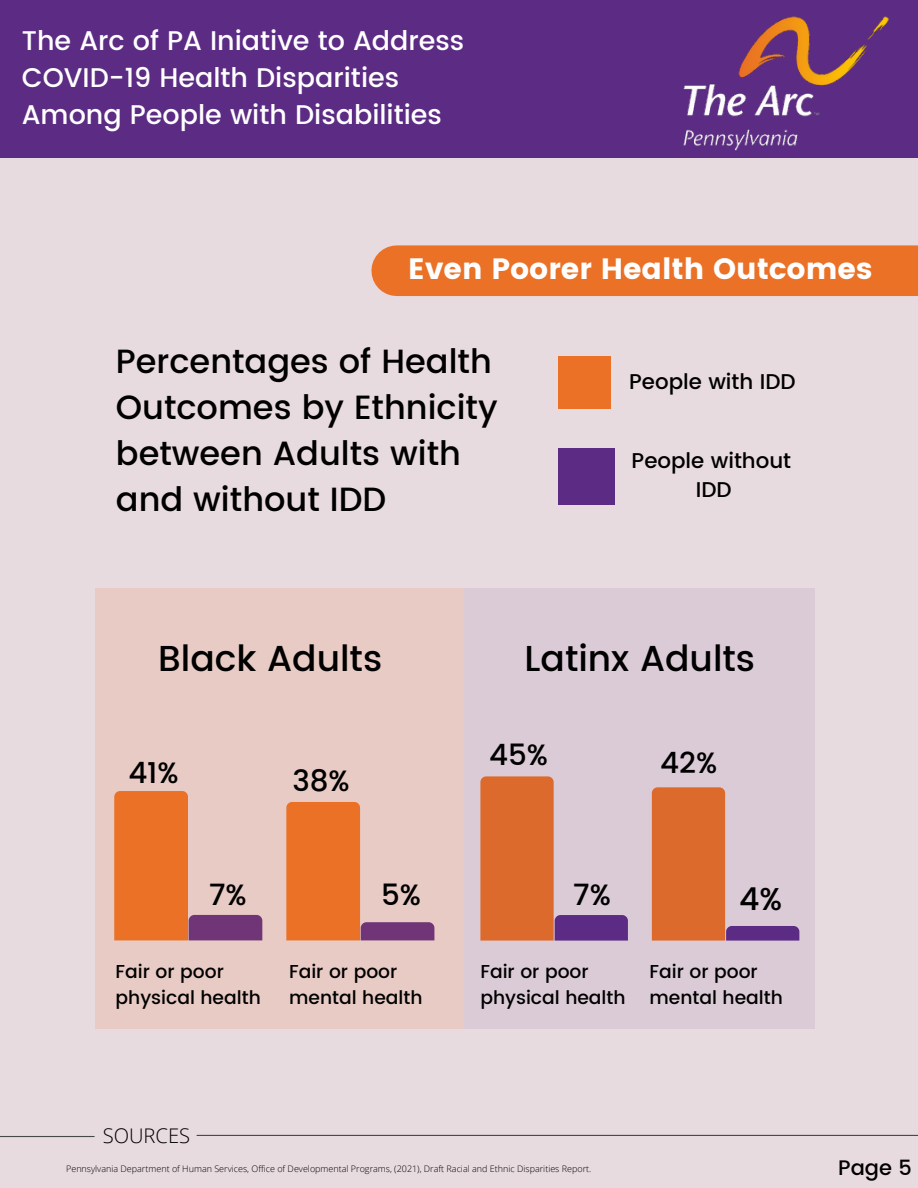
<style>
.page{position:relative;width:918px;height:1188px;background:#e8dbdf}
.page>*{position:absolute;margin:0;border:0;box-sizing:border-box;transform-origin:0 0}
.t1{font:500 36px "Poppins";color:#000}
.t2{font:500 33.6px/46px "Poppins";color:#000}
.t3{font:500 31.5px "Poppins";color:#000}
.t4{font:29.4px "Poppins";color:#fff}
.t5{font:500 29.4px "Poppins";color:#000}
.t6{font:500 27px/37.2px "Poppins";color:#fff}
.t7{font:500 21.3px "Poppins";color:#000}
.t8{font:500 21px "Poppins";color:#000}
.t9{font:300 20.1px "Open Sans";color:#000}
.t10{font:500 18.75px/26px "Poppins";color:#000}
.t11{font:300 9px "Open Sans";color:#000}
</style>
<div class="page">
<div style="left:0;top:0;width:918px;height:158px;background:#5c2b84"></div>
<img style="left:683px;top:16px;width:206px;height:135px">
<hr style="left:197px;top:1135px;width:721px;height:1px;background:#484847">
<hr style="left:0;top:1136px;width:94px;height:1px;background:#484847">
<div style="left:397px;top:245px;width:521px;height:51px;background:#ea7125"></div>
<svg style="left:95px;top:588px;width:369px;height:441px;background:#e5bcad"></svg>
<svg style="left:464px;top:588px;width:351px;height:441px;fill:#dbcbd7"></svg>
<div style="left:558px;top:356px;width:53px;height:53px;background:#ea7125"></div>
<div style="left:558px;top:449px;width:56px;height:56px;background:#5c2b84"></div>
<p class="t6" style="left:22px;top:22px;width:444px">The Arc of PA Iniative to Address<br>COVID-19 Health Disparities<br>Among People with Disabilities</p>
<p class="t4" style="left:408px;top:252px;width:466px">Even Poorer Health Outcomes</p>
<p class="t2" style="left:116px;top:338px;width:383px">Percentages of Health<br>Outcomes by Ethnicity between Adults with and without IDD</p>
<p class="t7" style="left:629px;top:369px;width:168px">People with IDD</p>
<p class="t7" style="left:632px;top:448px;width:161px">People without</p>
<p class="t7" style="left:696px;top:477px;width:37px">IDD</p>
<p class="t1" style="left:158px;top:638px;width:226px">Black Adults</p>
<p class="t1" style="left:525px;top:638px;width:232px">Latinx Adults</p>
<p class="t5" style="left:128px;top:755px;width:52px">41%</p>
<p class="t5" style="left:209px;top:877px;width:39px">7%</p>
<p class="t5" style="left:292px;top:763px;width:59px">38%</p>
<p class="t5" style="left:381px;top:877px;width:41px">5%</p>
<p class="t5" style="left:489px;top:738px;width:60px">45%</p>
<p class="t5" style="left:573px;top:877px;width:39px">7%</p>
<p class="t5" style="left:660px;top:746px;width:59px">42%</p>
<p class="t3" style="left:739px;top:881px;width:45px">4%</p>
<p class="t10" style="left:116px;top:959px;width:147px">Fair or poor physical health</p>
<p class="t10" style="left:289px;top:959px;width:135px">Fair or poor mental health</p>
<p class="t10" style="left:480px;top:959px;width:147px">Fair or poor physical health</p>
<p class="t10" style="left:649px;top:959px;width:135px">Fair or poor mental health</p>
<p class="t9" style="left:103px;top:1122px;width:89px">SOURCES</p>
<p class="t11" style="left:66px;top:1163px;width:527px">Pennsylvania Department of Human Services, Office of Developmental Programs, (2021), Draft Racial and Ethnic Disparities Report.</p>
<p class="t8" style="left:838px;top:1156px;width:75px">Page 5</p>
</div>
